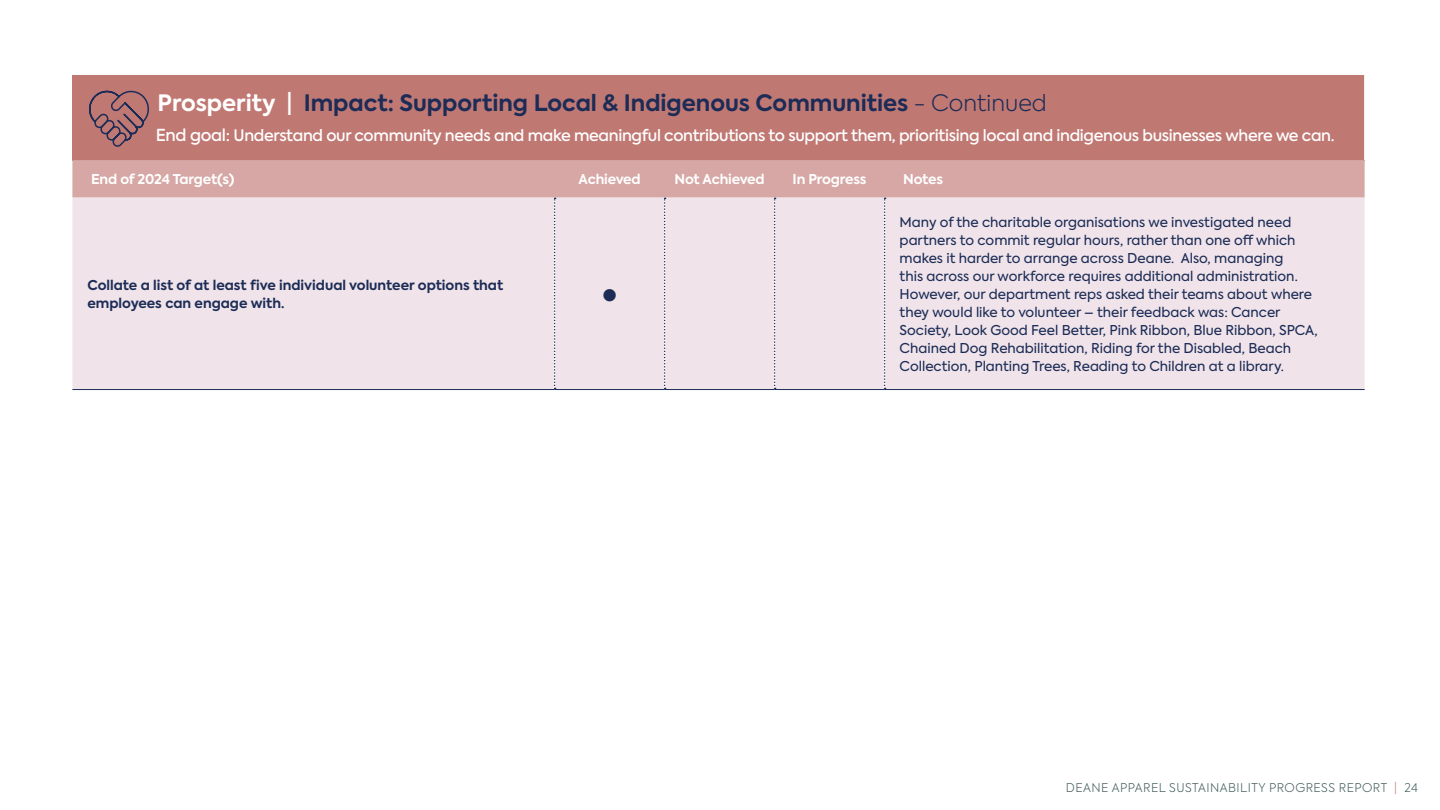
<style>
.page{position:relative;width:1440px;height:810px;background:#fff}
.page>*{position:absolute;margin:0;border:0;box-sizing:border-box;transform-origin:0 0}
.t1{font:700 37.5px "Axiforma";color:#1c2c56}
.t2{font:700 22.5px "Axiforma";color:#1c2c56}
.t3{font:500 15.75px "Axiforma";letter-spacing:-.02em;color:#fff}
.t4{font:13.5px/18px "Axiforma";color:#1c2c56}
.t5{font:700 13.5px/18px "Axiforma";color:#1c2c56}
.t6{font:700 13.5px "Axiforma";letter-spacing:-.015em;color:#fff}
.t7{font:300 12px "Axiforma";letter-spacing:.04em;color:#445e5b}
.s1{color:#fff}
.s2{font-weight:500;color:#fff}
.s3{font-weight:300}
.s4{font-size:16.5px}
.s5{color:#c07873}
</style>
<div class="page">
<div style="left:72px;top:75px;width:1293px;height:85px;background:#c07873"></div>
<div style="left:72px;top:160px;width:1293px;height:38px;background:#d6a7a4"></div>
<div style="left:72px;top:198px;width:1293px;height:191px;background:#f0e4ea"></div>
<hr style="left:1364px;top:75px;width:1px;height:85px;background:#fff">
<hr style="left:72px;top:389px;width:483px;height:1px;background:#1c2c56">
<hr style="left:555px;top:389px;width:110px;height:1px;background:#1c2c56">
<hr style="left:665px;top:389px;width:110px;height:1px;background:#1c2c56">
<hr style="left:775px;top:389px;width:110px;height:1px;background:#1c2c56">
<hr style="left:885px;top:389px;width:480px;height:1px;background:#1c2c56">
<svg style="left:554px;top:198px;width:2px;height:191px"></svg>
<svg style="left:664px;top:198px;width:2px;height:191px"></svg>
<svg style="left:774px;top:198px;width:2px;height:191px"></svg>
<svg style="left:884px;top:198px;width:2px;height:191px"></svg>
<svg style="left:89px;top:90px;width:60px;height:57px"></svg>
<h2 class="t2" style="left:158px;top:88px;width:891px"><span class="s1">Prosperity</span> <span class="s2">|</span> Impact: Supporting Local &amp; Indigenous Communities <span class="s3">- Continued</span></h2>
<p class="t3" style="left:156px;top:125px;width:1180px"><span class="s4">End goal:</span> Understand our community needs and make meaningful contributions to support them, prioritising local and indigenous businesses where we can.</p>
<p class="t6" style="left:91px;top:170px;width:145px">End of 2024 Target(s)</p>
<p class="t6" style="left:579px;top:170px;width:64px">Achieved</p>
<p class="t6" style="left:675px;top:170px;width:92px">Not Achieved</p>
<p class="t6" style="left:793px;top:170px;width:75px">In Progress</p>
<p class="t6" style="left:903px;top:170px;width:42px">Notes</p>
<p class="t5" style="left:87px;top:276px;width:417px">Collate a list of at least five individual volunteer options that employees can engage with.</p>
<h1 class="t1" style="left:601px;top:269px;width:19px">•</h1>
<p class="t4" style="left:900px;top:213px;width:419px">Many of the charitable organisations we investigated need partners to commit regular hours, rather than one off which makes it harder to arrange across Deane. Also, managing<br>this across our workforce requires additional administration.<br>However, our department reps asked their teams about where they would like to volunteer – their feedback was: Cancer Society, Look Good Feel Better, Pink Ribbon, Blue Ribbon, SPCA, Chained Dog Rehabilitation, Riding for the Disabled, Beach Collection, Planting Trees, Reading to Children at a library.</p>
<p class="t7" style="left:1066px;top:780px;width:354px">DEANE APPAREL SUSTAINABILITY PROGRESS REPORT <span class="s5">|</span> 24</p>
</div>
